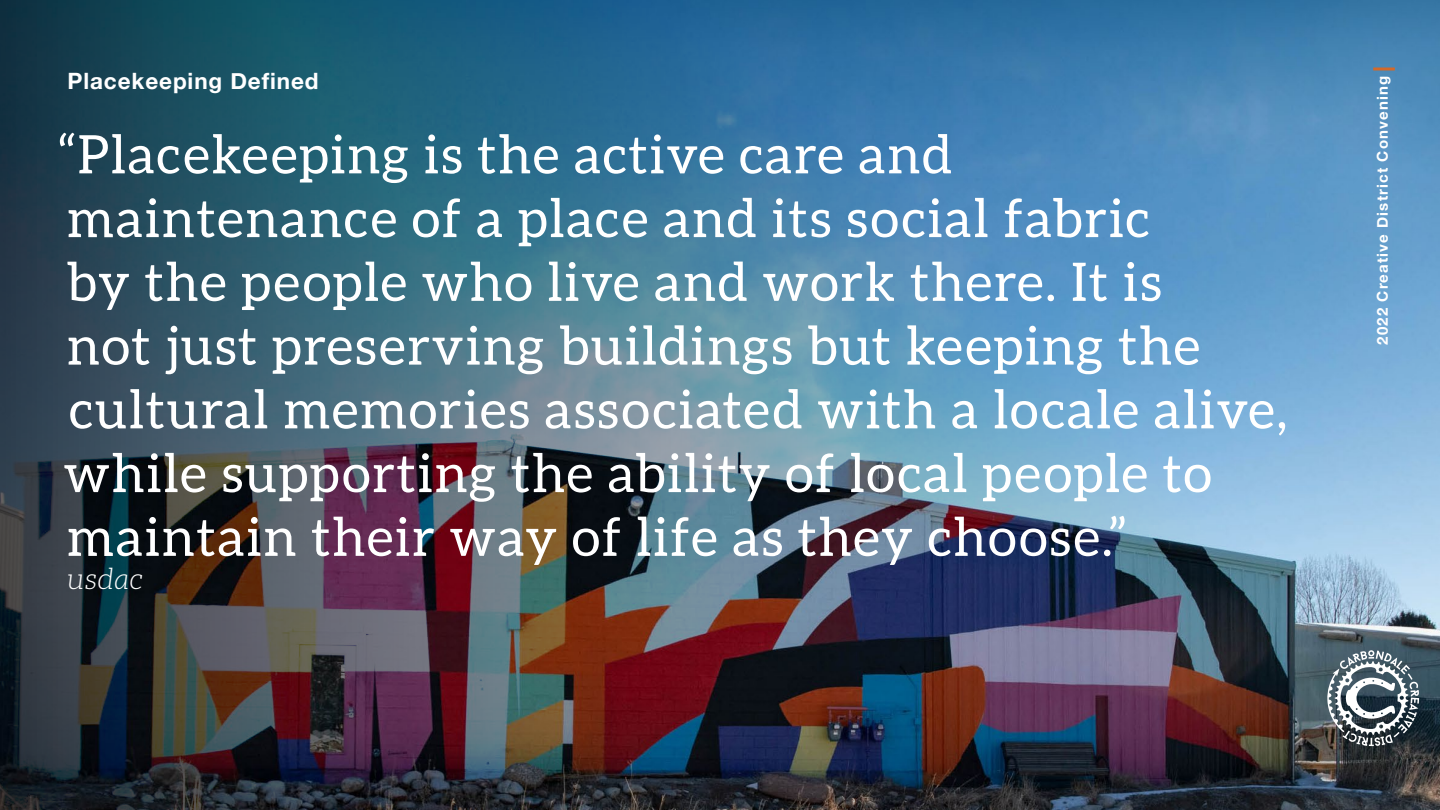
<style>
.page{position:relative;width:1440px;height:810px;background:#fff}
.page>*{position:absolute;margin:0;border:0;box-sizing:border-box;transform-origin:0 0}
.Body_A{font:53.25px/63.8px "Aleo";letter-spacing:.03em;color:#fff}
.Body_A-2{font:italic 300 29.25px "Aleo";letter-spacing:.03em;color:#fff}
.t1{font:700 22.5px "Helvetica Neue";letter-spacing:.04em;color:#fff}
.t2{font:700 15px "Helvetica Neue";letter-spacing:.075em;color:#fff}
</style>
<div class="page">
<img style="left:1336px;top:0;width:104px;height:810px">
<img style="left:0;top:0;width:1336px;height:810px">
<hr style="left:1373px;top:68px;width:22px;height:2px;background:#d2692a">
<svg style="left:1327px;top:650px;width:92px;height:96px"></svg>
<p class="t1" style="left:68px;top:64px;width:253px">Placekeeping Defined</p>
<p class="Body_A" style="left:58px;top:122px;width:1231px">“Placekeeping is the active care and maintenance of a place and its social fabric<br>by the people who live and work there. It is<br>not just preserving buildings but keeping the cultural memories associated with a locale alive, while supporting the ability of local people to maintain their way of life as they choose.”</p>
<p class="Body_A-2" style="left:68px;top:563px;width:77px">usdac</p>
<p class="t2" style="left:1371px;top:345px;width:270px;rotate:-90deg">2022 Creative District Convening</p>
</div>
